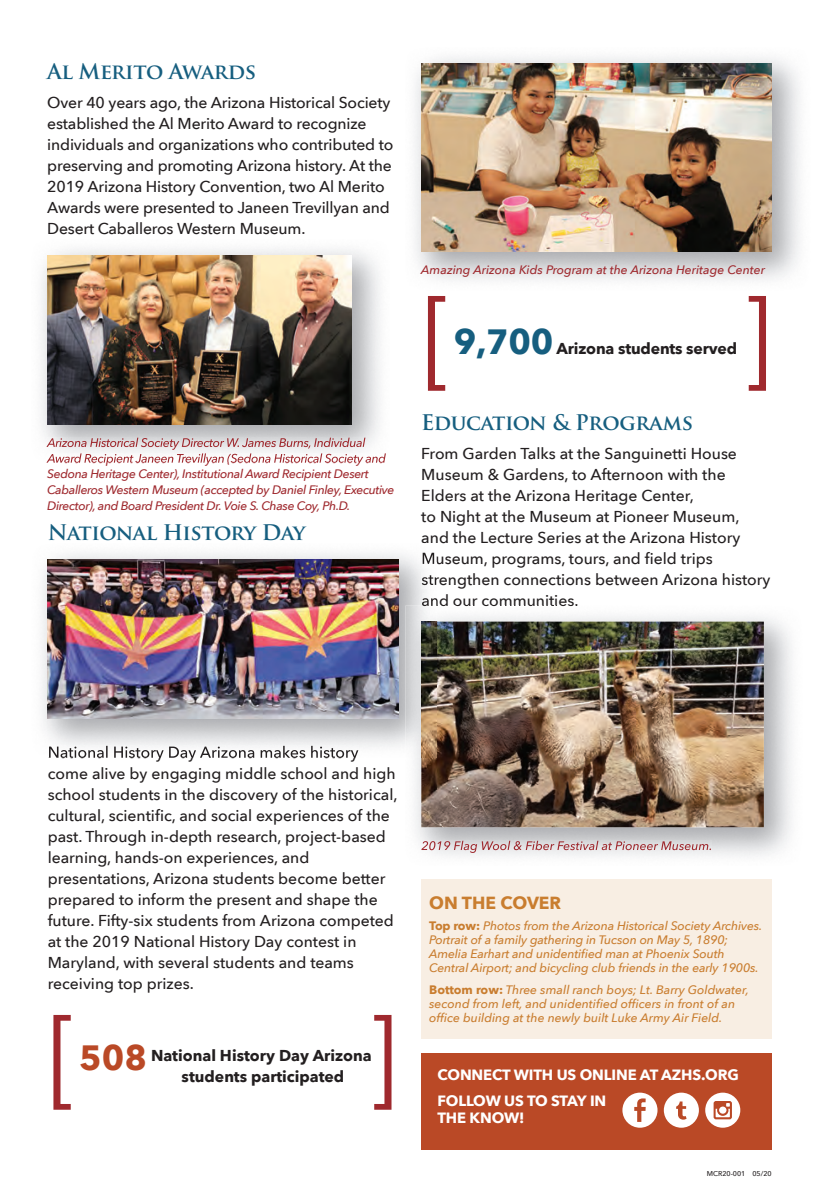
<style>
.page{position:relative;width:819px;height:1197px;background:#fff}
.page>*{position:absolute;margin:0;border:0;box-sizing:border-box;transform-origin:0 0}
.t1{font:106.75px "Avenir Next LT Pro";color:#9f292e}
.t2{font:700 35px "Avenir Next LT Pro";color:#165e7f}
.t3{font:700 35px "Avenir Next LT Pro";color:#ba4926}
.t4{font:700 21px "Trajan Pro";letter-spacing:-.02em;color:#165e7f}
.t5{font:700 17.5px "Avenir Next LT Pro";color:#c97d2f}
.t6{font:500 15.75px/21px "Avenir Next LT Pro";color:#231f20}
.t7{font:700 15.75px/21px "Avenir Next LT Pro";color:#231f20;text-align:center}
.t8{font:700 14.88px/25.4px "Avenir Next LT Pro";letter-spacing:-.01em;color:#fff}
.t9{font:italic 500 12.25px/14px "Avenir Next LT Pro";letter-spacing:-.01em;color:#c97d2f}
.t10{font:italic 500 12.25px/15.8px "Avenir Next LT Pro";letter-spacing:-.03em;color:#9f292e}
.t11{font:italic 500 12.25px "Avenir Next LT Pro";color:#9f292e}
.t12{font:500 7px "Avenir Next LT Pro";color:#231f20}
.s1{font-weight:700;font-style:normal}
</style>
<div class="page">
<div style="left:421px;top:879px;width:351px;height:159px;background:#f8eee3"></div>
<div style="left:422px;top:1053px;width:350px;height:97px;background:#ba4926"></div>
<svg style="left:622px;top:1093px;width:36px;height:35px"></svg>
<svg style="left:664px;top:1093px;width:35px;height:35px"></svg>
<svg style="left:705px;top:1093px;width:35px;height:35px"></svg>
<img style="left:415px;top:616px;width:377px;height:241px">
<img style="left:421px;top:841px;width:290px;height:12px">
<img style="left:421px;top:622px;width:343px;height:205px">
<img style="left:40px;top:249px;width:340px;height:204px">
<img style="left:46px;top:438px;width:319px;height:12px">
<img style="left:46px;top:453px;width:340px;height:10px">
<img style="left:47px;top:255px;width:305px;height:169px">
<img style="left:41px;top:552px;width:386px;height:195px">
<img style="left:423px;top:552px;width:14px;height:16px">
<img style="left:422px;top:573px;width:15px;height:16px">
<img style="left:422px;top:594px;width:15px;height:12px">
<img style="left:405px;top:606px;width:32px;height:151px">
<svg style="left:422px;top:606px;width:15px;height:1px"></svg>
<img style="left:421px;top:622px;width:16px;height:135px">
<img style="left:49px;top:746px;width:310px;height:11px">
<img style="left:48px;top:559px;width:350px;height:160px">
<img style="left:421px;top:63px;width:351px;height:189px">
<h3 class="t4" style="left:47px;top:59px;width:211px">Al Merito Awards</h3>
<p class="t6" style="left:47px;top:92px;width:348px">Over 40 years ago, the Arizona Historical Society established the Al Merito Award to recognize individuals and organizations who contributed to preserving and promoting Arizona history. At the 2019 Arizona History Convention, two Al Merito Awards were presented to Janeen Trevillyan and Desert Caballeros Western Museum.</p>
<p class="t10" style="left:47px;top:466px;width:349px">Sedona Heritage Center), Institutional Award Recipient Desert<br>Caballeros Western Museum (accepted by Daniel Finley, Executive<br>Director), and Board President Dr. Voie S. Chase Coy, Ph.D.</p>
<h3 class="t4" style="left:48px;top:519px;width:259px">National History Day</h3>
<p class="t11" style="left:421px;top:262px;width:345px">Amazing Arizona Kids Program at the Arizona Heritage Center</p>
<h1 class="t1" style="left:422px;top:273px;width:34px">[</h1>
<h1 class="t1" style="left:740px;top:273px;width:34px">]</h1>
<h2 class="t2" style="left:454px;top:321px;width:101px">9,700</h2>
<p class="t7" style="left:556px;top:338px;width:182px">Arizona students served</p>
<h3 class="t4" style="left:421px;top:409px;width:273px">Education &amp; Programs</h3>
<p class="t6" style="left:421px;top:443px;width:351px">From Garden Talks at the Sanguinetti House Museum &amp; Gardens, to Afternoon with the Elders at the Arizona Heritage Center,<br>to Night at the Museum at Pioneer Museum, and the Lecture Series at the Arizona History Museum, programs, tours, and field trips strengthen connections between Arizona history and our communities.</p>
<p class="t6" style="left:48px;top:763px;width:351px">come alive by engaging middle school and high school students in the discovery of the historical, cultural, scientific, and social experiences of the past. Through in-depth research, project-based learning, hands-on experiences, and presentations, Arizona students become better prepared to inform the present and shape the future. Fifty-six students from Arizona competed at the 2019 National History Day contest in Maryland, with several students and teams receiving top prizes.</p>
<h1 class="t1" style="left:47px;top:992px;width:34px">[</h1>
<h1 class="t1" style="left:366px;top:992px;width:34px">]</h1>
<h2 class="t3" style="left:79px;top:1036px;width:69px">508</h2>
<p class="t7" style="left:151px;top:1045px;width:222px">National History Day Arizona students participated</p>
<p class="t5" style="left:429px;top:892px;width:134px">ON THE COVER</p>
<p class="t9" style="left:429px;top:919px;width:335px"><span class="s1">Top row:</span> Photos from the Arizona Historical Society Archives.<br>Portrait of a family gathering in Tucson on May 5, 1890; Amelia Earhart and unidentified man at Phoenix South Central Airport; and bicycling club friends in the early 1900s.</p>
<p class="t9" style="left:429px;top:983px;width:321px"><span class="s1">Bottom row:</span> Three small ranch boys; Lt. Barry Goldwater, second from left, and unidentified officers in front of an office building at the newly built Luke Army Air Field.</p>
<p class="t8" style="left:438px;top:1062px;width:303px">CONNECT WITH US ONLINE AT AZHS.ORG<br>FOLLOW US TO STAY IN</p>
<p class="t8" style="left:438px;top:1105px;width:89px">THE KNOW!</p>
<p class="t12" style="left:707px;top:1169px;width:66px">MCR20-001 05/20</p>
</div>
